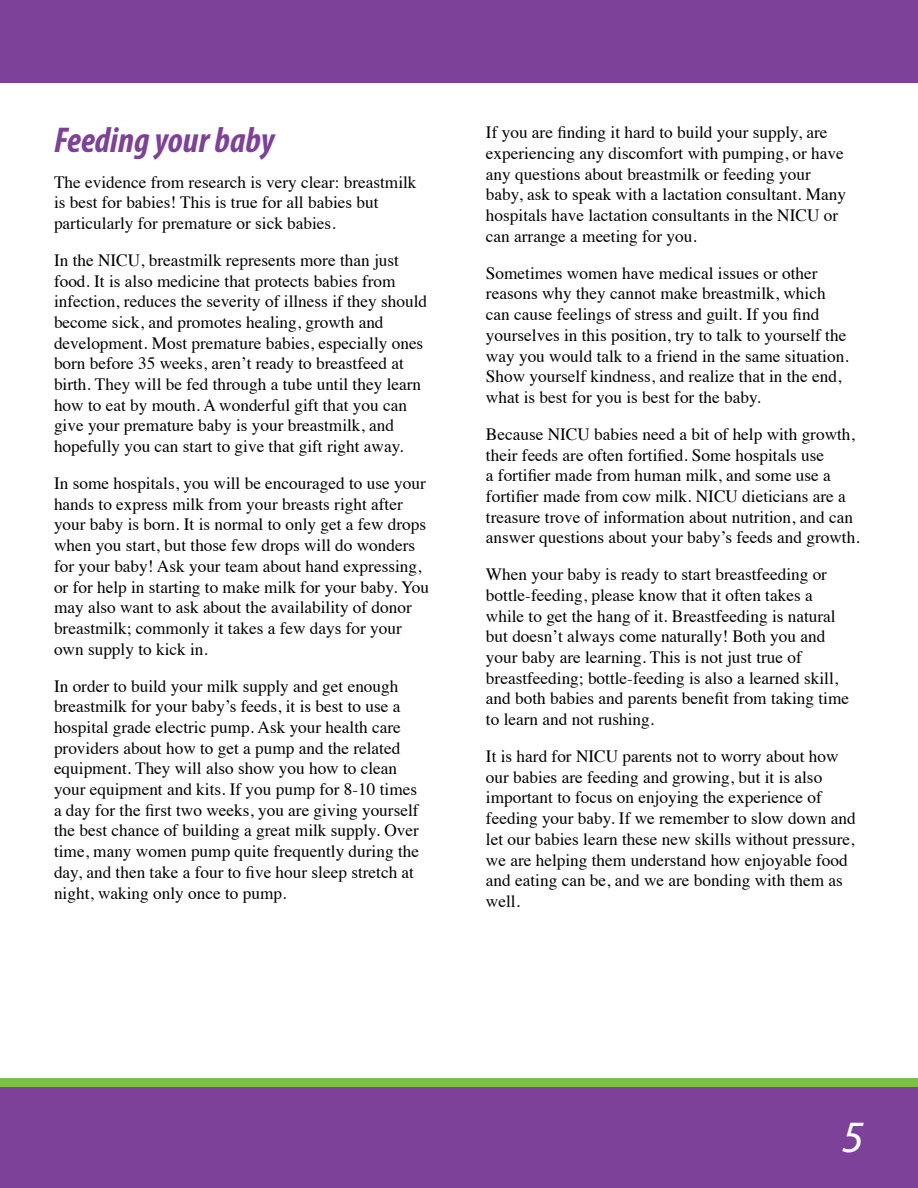
<style>
.page{position:relative;width:918px;height:1188px;background:#fff}
.page>*{position:absolute;margin:0;border:0;box-sizing:border-box;transform-origin:0 0}
.t1{font:italic 45px "Myriad Pro";color:#fff}
.t2{font:italic 700 condensed 36px "Myriad Pro";color:#7d4199}
.t3{font:17.25px/20.7px "Times";color:#000}
</style>
<div class="page">
<div style="left:0;top:0;width:918px;height:82px;background:#7d4199"></div>
<div style="left:0;top:1082px;width:918px;height:106px;background:#7d4199"></div>
<div style="left:0;top:1078px;width:918px;height:8px;background:#7ac143"></div>
<h2 class="t2" style="left:54px;top:118px;width:222px">Feeding your baby</h2>
<p class="t3" style="left:54px;top:170px;width:364px">The evidence from research is very clear: breastmilk is best for babies! This is true for all babies but particularly for premature or sick babies.</p>
<p class="t3" style="left:54px;top:248px;width:375px">In the NICU, breastmilk represents more than just food. It is also medicine that protects babies from infection, reduces the severity of illness if they should become sick, and promotes healing, growth and development. Most premature babies, especially ones born before 35 weeks, aren’t ready to breastfeed at birth. They will be fed through a tube until they learn how to eat by mouth. A wonderful gift that you can give your premature baby is your breastmilk, and hopefully you can start to give that gift right away.</p>
<p class="t3" style="left:54px;top:471px;width:376px">In some hospitals, you will be encouraged to use your hands to express milk from your breasts right after your baby is born. It is normal to only get a few drops when you start, but those few drops will do wonders for your baby! Ask your team about hand expressing, or for help in starting to make milk for your baby. You may also want to ask about the availability of donor breastmilk; commonly it takes a few days for your own supply to kick in.</p>
<p class="t3" style="left:54px;top:674px;width:367px">In order to build your milk supply and get enough breastmilk for your baby’s feeds, it is best to use a hospital grade electric pump. Ask your health care providers about how to get a pump and the related equipment. They will also show you how to clean your equipment and kits. If you pump for 8-10 times a day for the first two weeks, you are giving yourself the best chance of building a great milk supply. Over time, many women pump quite frequently during the day, and then take a four to five hour sleep stretch at night, waking only once to pump.</p>
<p class="t3" style="left:486px;top:121px;width:362px">If you are finding it hard to build your supply, are experiencing any discomfort with pumping, or have any questions about breastmilk or feeding your baby, ask to speak with a lactation consultant. Many hospitals have lactation consultants in the NICU or can arrange a meeting for you.</p>
<p class="t3" style="left:486px;top:261px;width:364px">Sometimes women have medical issues or other reasons why they cannot make breastmilk, which can cause feelings of stress and guilt. If you find yourselves in this position, try to talk to yourself the way you would talk to a friend in the same situation.<br>Show yourself kindness, and realize that in the end, what is best for you is best for the baby.</p>
<p class="t3" style="left:486px;top:422px;width:375px">Because NICU babies need a bit of help with growth, their feeds are often fortified. Some hospitals use<br>a fortifier made from human milk, and some use a fortifier made from cow milk. NICU dieticians are a treasure trove of information about nutrition, and can answer questions about your baby’s feeds and growth.</p>
<p class="t3" style="left:486px;top:563px;width:365px">When your baby is ready to start breastfeeding or bottle-feeding, please know that it often takes a while to get the hang of it. Breastfeeding is natural but doesn’t always come naturally! Both you and your baby are learning. This is not just true of breastfeeding; bottle-feeding is also a learned skill, and both babies and parents benefit from taking time to learn and not rushing.</p>
<p class="t3" style="left:486px;top:744px;width:371px">It is hard for NICU parents not to worry about how our babies are feeding and growing, but it is also important to focus on enjoying the experience of feeding your baby. If we remember to slow down and let our babies learn these new skills without pressure, we are helping them understand how enjoyable food and eating can be, and we are bonding with them as well.</p>
<h1 class="t1" style="left:842px;top:1109px;width:24px">5</h1>
</div>
